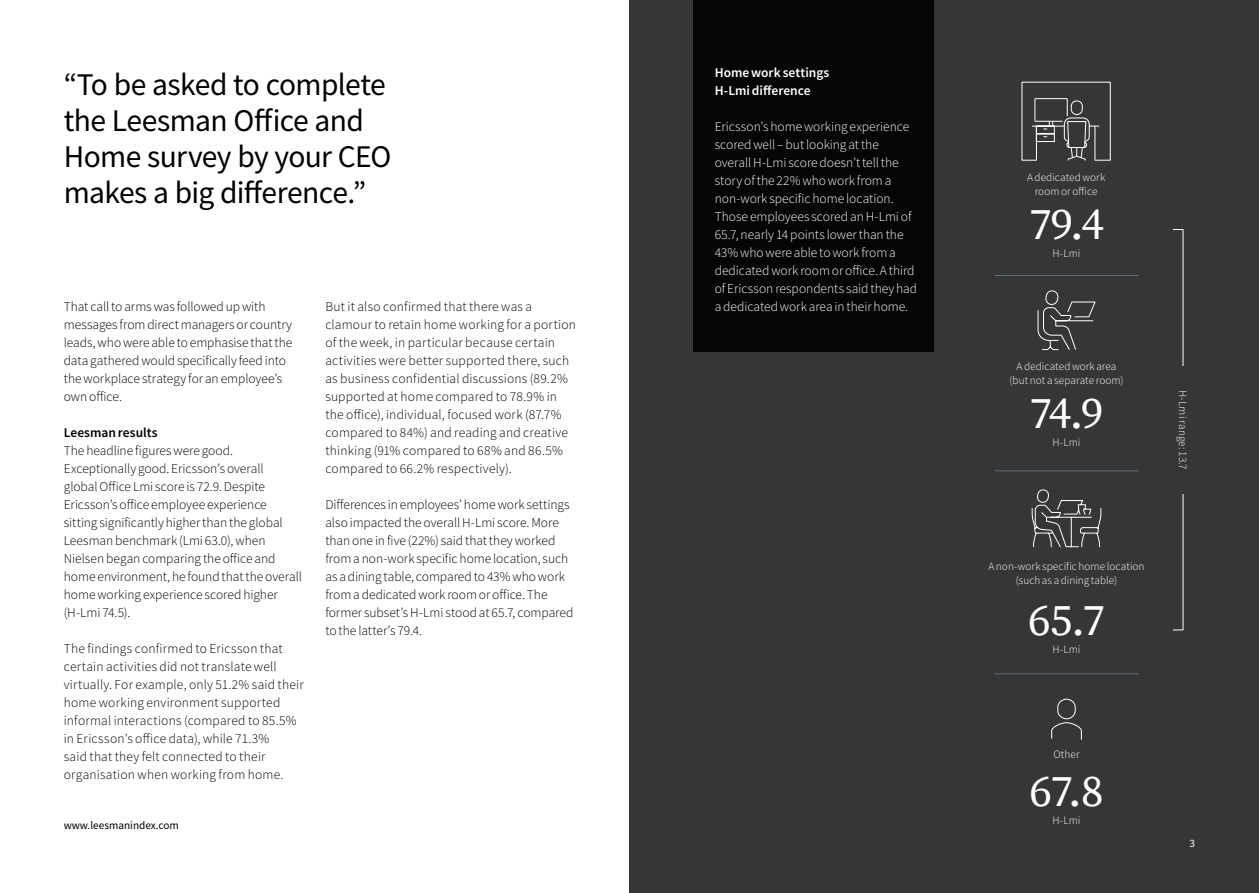
<style>
.page{position:relative;width:1259px;height:893px;background:#fff}
.page>*{position:absolute;margin:0;border:0;box-sizing:border-box;transform-origin:0 0}
.t1{font:45px "Source Serif Pro";letter-spacing:-.025em;color:#fff}
.t2{font:31.5px/36px "Source Sans Pro";letter-spacing:-.02em;color:#000}
.t3{font:300 13.5px/18px "Source Sans Pro";letter-spacing:.005em;color:#000}
.t4{font:300 13.5px/18px "Source Sans Pro";letter-spacing:-.005em;color:#fff}
.t5{font:600 13.5px/18px "Source Sans Pro";color:#fff}
.t6{font:600 13.5px "Source Sans Pro";color:#000}
.t7{font:300 11.25px/13.5px "Source Sans Pro";letter-spacing:.005em;color:#fff;text-align:center}
.t8{font:11.25px "Source Sans Pro";color:#000}
.t9{font:11.25px "Source Sans Pro";color:#fff}
</style>
<div class="page">
<div style="left:629px;top:0;width:630px;height:893px;background:#343638"></div>
<div style="left:693px;top:0;width:240px;height:352px;background:#000"></div>
<svg style="left:1021px;top:81px;width:90px;height:80px"></svg>
<svg style="left:1051px;top:698px;width:31px;height:42px"></svg>
<svg style="left:1037px;top:290px;width:59px;height:61px"></svg>
<svg style="left:1031px;top:489px;width:70px;height:59px"></svg>
<hr style="left:994px;top:275px;width:144px;height:1px;background:#666a6e">
<hr style="left:994px;top:470px;width:144px;height:1px;background:#666a6e">
<hr style="left:994px;top:673px;width:144px;height:1px;background:#666a6e">
<h2 class="t2" style="left:64px;top:66px;width:329px">“To be asked to complete the Leesman Office and<br>Home survey by your CEO makes a big difference.”</h2>
<p class="t3" style="left:64px;top:298px;width:230px">That call to arms was followed up with messages from direct managers or country leads, who were able to emphasise that the data gathered would specifically feed into the workplace strategy for an employee’s own office.</p>
<p class="t6" style="left:64px;top:424px;width:95px">Leesman results</p>
<p class="t3" style="left:64px;top:442px;width:240px">The headline figures were good.<br>Exceptionally good. Ericsson’s overall<br>global Office Lmi score is 72.9. Despite Ericsson’s office employee experience sitting significantly higher than the global Leesman benchmark (Lmi 63.0), when Nielsen began comparing the office and home environment, he found that the overall home working experience scored higher (H-Lmi 74.5).</p>
<p class="t3" style="left:64px;top:640px;width:241px">The findings confirmed to Ericsson that certain activities did not translate well virtually. For example, only 51.2% said their home working environment supported informal interactions (compared to 85.5% in Ericsson’s office data), while 71.3%<br>said that they felt connected to their organisation when working from home.</p>
<p class="t8" style="left:64px;top:818px;width:117px">www.leesmanindex.com</p>
<p class="t3" style="left:325px;top:297px;width:252px">But it also confirmed that there was a clamour to retain home working for a portion of the week, in particular because certain activities were better supported there, such as business confidential discussions (89.2% supported at home compared to 78.9% in the office), individual, focused work (87.7% compared to 84%) and reading and creative thinking (91% compared to 68% and 86.5% compared to 66.2% respectively).</p>
<p class="t3" style="left:325px;top:495px;width:249px">Differences in employees’ home work settings also impacted the overall H-Lmi score. More than one in five (22%) said that they worked from a non-work specific home location, such as a dining table, compared to 43% who work from a dedicated work room or office. The former subset’s H-Lmi stood at 65.7, compared to the latter’s 79.4.</p>
<p class="t5" style="left:714px;top:63px;width:116px">Home work settings<br>H-Lmi difference</p>
<p class="t4" style="left:714px;top:118px;width:204px">Ericsson’s home working experience scored well – but looking at the overall H-Lmi score doesn’t tell the story of the 22% who work from a non-work specific home location.<br>Those employees scored an H-Lmi of 65.7, nearly 14 points lower than the 43% who were able to work from a dedicated work room or office. A third of Ericsson respondents said they had a dedicated work area in their home.</p>
<p class="t7" style="left:1027px;top:171px;width:80px">A dedicated work room or office</p>
<h1 class="t1" style="left:1029px;top:198px;width:76px">79.4</h1>
<p class="t7" style="left:1052px;top:247px;width:30px">H-Lmi</p>
<p class="t7" style="left:1009px;top:360px;width:116px">A dedicated work area (but not a separate room)</p>
<h1 class="t1" style="left:1029px;top:387px;width:76px">74.9</h1>
<p class="t7" style="left:1052px;top:436px;width:30px">H-Lmi</p>
<p class="t7" style="left:1189px;top:390px;width:82px;rotate:90deg">H-Lmi range: 13.7</p>
<p class="t7" style="left:988px;top:560px;width:158px">A non-work specific home location (such as a dining table)</p>
<h1 class="t1" style="left:1028px;top:594px;width:78px">65.7</h1>
<p class="t7" style="left:1052px;top:643px;width:30px">H-Lmi</p>
<p class="t7" style="left:1053px;top:747px;width:28px">Other</p>
<h1 class="t1" style="left:1029px;top:765px;width:76px">67.8</h1>
<p class="t7" style="left:1052px;top:814px;width:30px">H-Lmi</p>
<p class="t9" style="left:1189px;top:836px;width:7px">3</p>
</div>
